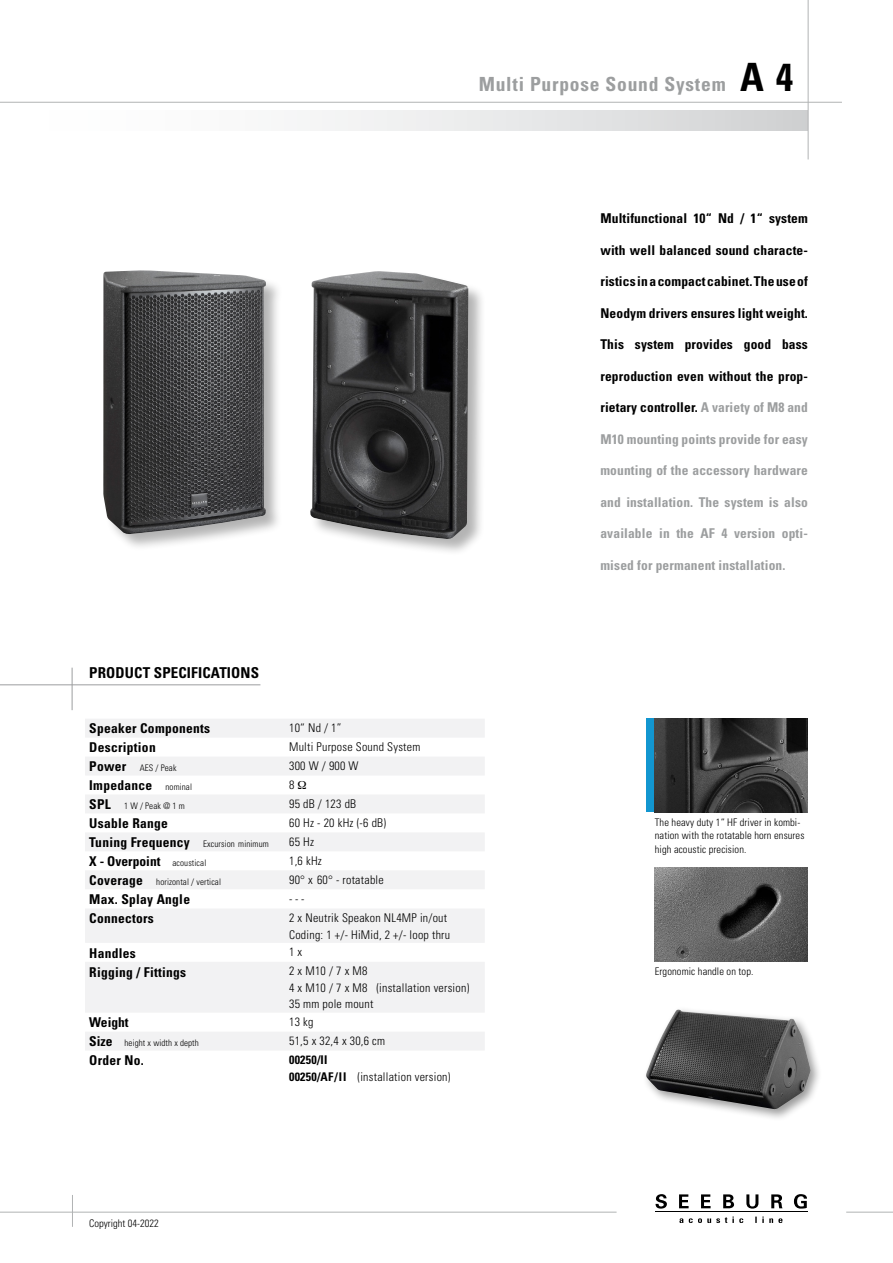
<style>
.page{position:relative;width:893px;height:1263px;background:#fff}
.page>*{position:absolute;margin:0;border:0;box-sizing:border-box;transform-origin:0 0}
.t1{font:700 condensed 39px "Univers";color:#000}
.t2{font:700 condensed 19.5px "Univers";letter-spacing:.04em;color:#9c9e9f}
.t3{font:700 condensed 15px "Univers";letter-spacing:.01em;color:#000}
.t4{font:700 condensed 13.5px "Univers";letter-spacing:.01em;color:#000}
.t5{font:700 condensed 13.5px "Univers";letter-spacing:.01em;color:#9c9e9f}
.t6{font:700 condensed 13.5px "Univers LT";letter-spacing:.02em;color:#000}
.t7{font:300 condensed 12px/16.5px "Univers";letter-spacing:.02em;color:#000}
.t8{font:300 condensed 10.5px/13.5px "Univers";letter-spacing:.01em;color:#000}
.t9{font:300 condensed 9px "Univers";letter-spacing:.01em;color:#000}
.s1{font-weight:700;font-size:13.5px}
.s2{font-weight:300;font-size:9px}
.s3{font-weight:700}
.s4{color:#9c9e9f}
</style>
<div class="page">
<hr style="left:0;top:684px;width:260px;height:1px;background:#9c9e9f">
<hr style="left:72px;top:668px;width:1px;height:42px;background:#9c9e9f">
<div style="left:0;top:111px;width:808px;height:19px;background:linear-gradient(to right,#fff,#d4d5d6)"></div>
<hr style="left:0;top:102px;width:842px;height:1px;background:#b1b3b4">
<hr style="left:808px;top:0;width:1px;height:159px;background:#b1b3b4">
<hr style="left:0;top:1212px;width:617px;height:1px;background:#b1b3b4">
<hr style="left:846px;top:1212px;width:47px;height:1px;background:#b1b3b4">
<hr style="left:655px;top:1211px;width:152px;height:1px;background:#000">
<svg style="left:679px;top:1216px;width:103px;height:7px"></svg>
<svg style="left:655px;top:1194px;width:12px;height:14px"></svg>
<svg style="left:679px;top:1194px;width:10px;height:14px"></svg>
<svg style="left:701px;top:1194px;width:10px;height:14px"></svg>
<svg style="left:723px;top:1194px;width:11px;height:14px"></svg>
<svg style="left:746px;top:1194px;width:12px;height:14px"></svg>
<svg style="left:771px;top:1194px;width:11px;height:14px"></svg>
<svg style="left:794px;top:1194px;width:13px;height:14px"></svg>
<hr style="left:72px;top:1195px;width:1px;height:32px;background:#b1b3b4">
<svg style="left:85px;top:719px;width:400px;height:331px;fill:#f2f2f3"></svg>
<div style="left:646px;top:719px;width:9px;height:93px;background:#1296d0"></div>
<img style="left:655px;top:719px;width:153px;height:93px">
<img style="left:655px;top:867px;width:153px;height:94px">
<div style="left:642px;top:1007px;width:181px;height:114px;background:#000;opacity:.4"></div>
<img style="left:646px;top:1009px;width:165px;height:100px">
<div style="left:103px;top:269px;width:181px;height:283px;background:#000;opacity:.3"></div>
<img style="left:103px;top:270px;width:163px;height:264px">
<div style="left:309px;top:270px;width:177px;height:286px;background:#000;opacity:.3"></div>
<img style="left:310px;top:271px;width:158px;height:268px">
<svg style="left:298px;top:781px;width:8px;height:8px"></svg>
<h2 class="t2" style="left:479px;top:72px;width:248px">Multi Purpose Sound System</h2>
<h1 class="t1" style="left:740px;top:53px;width:54px">A 4</h1>
<p class="t3" style="left:89px;top:663px;width:171px">PRODUCT SPECIFICATIONS</p>
<p class="t4" style="left:89px;top:720px;width:122px">Speaker Components</p>
<p class="t7" style="left:289px;top:720px;width:54px">10“ Nd / 1”</p>
<p class="t4" style="left:89px;top:739px;width:68px">Description</p>
<p class="t7" style="left:289px;top:738px;width:133px">Multi Purpose Sound System</p>
<p class="t9" style="left:89px;top:763px;width:89px"><span class="s1">Power</span> AES / Peak</p>
<p class="t7" style="left:289px;top:757px;width:71px">300 W / 900 W</p>
<p class="t4" style="left:89px;top:777px;width:104px">Impedance <span class="s2">nominal</span></p>
<p class="t7" style="left:289px;top:776px;width:7px">8</p>
<p class="t9" style="left:89px;top:801px;width:97px"><span class="s1">SPL</span> 1 W / Peak @ 1 m</p>
<p class="t7" style="left:289px;top:795px;width:69px">95 dB / 123 dB</p>
<p class="t4" style="left:89px;top:815px;width:80px">Usable Range</p>
<p class="t7" style="left:289px;top:814px;width:98px">60 Hz - 20 kHz (-6 dB)</p>
<p class="t9" style="left:89px;top:838px;width:181px"><span class="s1">Tuning Frequency</span> Excursion minimum</p>
<p class="t7" style="left:289px;top:833px;width:26px">65 Hz</p>
<p class="t4" style="left:89px;top:853px;width:119px">X - Overpoint <span class="s2">acoustical</span></p>
<p class="t7" style="left:289px;top:852px;width:34px">1,6 kHz</p>
<p class="t9" style="left:89px;top:876px;width:133px"><span class="s1">Coverage</span> horizontal / vertical</p>
<p class="t7" style="left:289px;top:871px;width:96px">90° x 60° - rotatable</p>
<p class="t6" style="left:89px;top:891px;width:102px">Max. Splay Angle</p>
<p class="t7" style="left:289px;top:890px;width:17px">- - -</p>
<p class="t4" style="left:89px;top:910px;width:66px">Connectors</p>
<p class="t7" style="left:289px;top:909px;width:162px">2 x Neutrik Speakon NL4MP in/out<br>Coding: 1 +/- HiMid, 2 +/- loop thru</p>
<p class="t4" style="left:89px;top:944px;width:48px">Handles</p>
<p class="t7" style="left:289px;top:944px;width:15px">1 x</p>
<p class="t4" style="left:89px;top:963px;width:98px">Rigging / Fittings</p>
<p class="t7" style="left:289px;top:963px;width:182px">2 x M10 / 7 x M8<br>4 x M10 / 7 x M8 (installation version)<br>35 mm pole mount</p>
<p class="t4" style="left:89px;top:1014px;width:41px">Weight</p>
<p class="t7" style="left:289px;top:1014px;width:26px">13 kg</p>
<p class="t9" style="left:89px;top:1038px;width:111px"><span class="s1">Size</span> height x width x depth</p>
<p class="t7" style="left:289px;top:1032px;width:98px">51,5 x 32,4 x 30,6 cm</p>
<p class="t4" style="left:89px;top:1052px;width:56px">Order No.</p>
<p class="t7" style="left:289px;top:1051px;width:163px"><span class="s3">00250/II<br>00250/AF/II</span> (installation version)</p>
<p class="t4" style="left:600px;top:210px;width:209px">Multifunctional 10“ Nd / 1“ system</p>
<p class="t4" style="left:600px;top:241px;width:209px">with well balanced sound characte-</p>
<p class="t4" style="left:600px;top:273px;width:209px">ristics in a compact cabinet. The use of</p>
<p class="t4" style="left:600px;top:304px;width:209px">Neodym drivers ensures light weight.</p>
<p class="t4" style="left:600px;top:336px;width:209px">This system provides good bass</p>
<p class="t4" style="left:600px;top:367px;width:209px">reproduction even without the prop-</p>
<p class="t4" style="left:600px;top:399px;width:209px">rietary controller. <span class="s4">A variety of M8 and</span></p>
<p class="t5" style="left:600px;top:430px;width:209px">M10 mounting points provide for easy</p>
<p class="t5" style="left:600px;top:462px;width:209px">mounting of the accessory hardware</p>
<p class="t5" style="left:600px;top:493px;width:209px">and installation. The system is also</p>
<p class="t5" style="left:600px;top:525px;width:209px">available in the AF 4 version opti-</p>
<p class="t5" style="left:600px;top:556px;width:187px">mised for permanent installation.</p>
<p class="t8" style="left:655px;top:815px;width:151px">The heavy duty 1“ HF driver in kombi&shy;nation with the rotatable horn ensures high acoustic precision.</p>
<p class="t8" style="left:655px;top:964px;width:100px">Ergonomic handle on top.</p>
<p class="t8" style="left:89px;top:1216px;width:71px">Copyright 04-2022</p>
</div>
